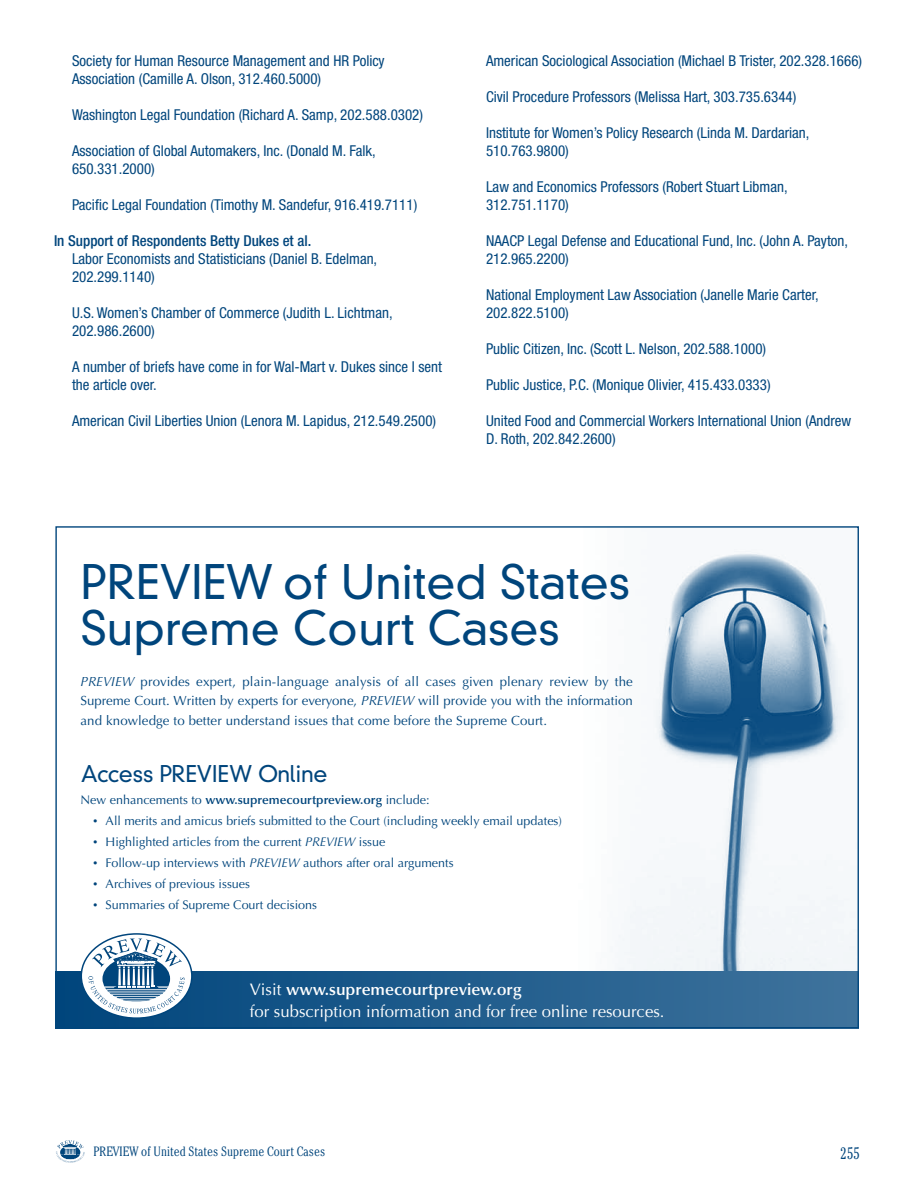
<style>
.page{position:relative;width:918px;height:1188px;background:#fff}
.page>*{position:absolute;margin:0;border:0;box-sizing:border-box;transform-origin:0 0}
.t1{font:300 46.05px/46px "DIN Neuzeit Grotesk Std";color:#00457c}
.t2{font:300 22.35px "DIN Neuzeit Grotesk Std";color:#00457c}
.t3{font:16.8px/22.4px "Optima LT Std";color:#fff}
.t4{font:300 condensed 16.5px "Cheltenham";color:#00457c}
.t5{font:condensed 15px/18px "Helvetica Neue";color:#00457c}
.t6{font:500 condensed 15px "Helvetica Neue";color:#00457c}
.t7{font:300 condensed 13.5px "Cheltenham";color:#00457c}
.t8{font:13.2px/19.5px "Optima LT Std";letter-spacing:.01em;color:#00457c;text-align:justify}
.t9{font:12.6px "Optima LT Std";color:#00457c}
.t10{font:600 12.6px "Optima LT Std";color:#00457c}
.s1{font-style:italic}
.s2{font-weight:400}
.s3{font-family:"Times New Roman"}
.s4{font-weight:600}
</style>
<div class="page">
<svg style="left:56px;top:1140px;width:29px;height:23px"></svg>
<img style="left:57px;top:549px;width:800px;height:423px">
<div style="left:55px;top:972px;width:804px;height:56px;background:linear-gradient(to right,#00457c,#3f739c)"></div>
<svg style="left:81px;top:934px;width:111px;height:84px"></svg>
<div style="left:81px;top:933px;width:112px;height:86px;border:2px solid #00457c;border-radius:50%"></div>
<svg style="left:88px;top:939px;width:97px;height:75px"></svg>
<p class="t5" style="left:72px;top:51px;width:314px">Society for Human Resource Management and HR Policy<br>Association (Camille A. Olson, 312.460.5000)</p>
<p class="t5" style="left:72px;top:105px;width:353px">Washington Legal Foundation (Richard A. Samp, 202.588.0302)</p>
<p class="t5" style="left:72px;top:141px;width:305px">Association of Global Automakers, Inc. (Donald M. Falk,<br>650.331.2000)</p>
<p class="t5" style="left:72px;top:195px;width:347px">Pacific Legal Foundation (Timothy M. Sandefur, 916.419.7111)</p>
<p class="t6" style="left:54px;top:232px;width:259px">In Support of Respondents Betty Dukes et al.</p>
<p class="t5" style="left:72px;top:249px;width:307px">Labor Economists and Statisticians (Daniel B. Edelman,<br>202.299.1140)</p>
<p class="t5" style="left:72px;top:303px;width:322px">U.S. Women’s Chamber of Commerce (Judith L. Lichtman,<br>202.986.2600)</p>
<p class="t5" style="left:72px;top:357px;width:372px">A number of briefs have come in for Wal-Mart v. Dukes since I sent the article over.</p>
<p class="t5" style="left:72px;top:411px;width:366px">American Civil Liberties Union (Lenora M. Lapidus, 212.549.2500)</p>
<p class="t5" style="left:486px;top:51px;width:378px">American Sociological Association (Michael B Trister, 202.328.1666)</p>
<p class="t5" style="left:486px;top:87px;width:312px">Civil Procedure Professors (Melissa Hart, 303.735.6344)</p>
<p class="t5" style="left:486px;top:123px;width:325px">Institute for Women’s Policy Research (Linda M. Dardarian,<br>510.763.9800)</p>
<p class="t5" style="left:486px;top:177px;width:303px">Law and Economics Professors (Robert Stuart Libman,<br>312.751.1170)</p>
<p class="t5" style="left:486px;top:231px;width:364px">NAACP Legal Defense and Educational Fund, Inc. (John A. Payton,<br>212.965.2200)</p>
<p class="t5" style="left:486px;top:285px;width:334px">National Employment Law Association (Janelle Marie Carter,<br>202.822.5100)</p>
<p class="t5" style="left:486px;top:339px;width:282px">Public Citizen, Inc. (Scott L. Nelson, 202.588.1000)</p>
<p class="t5" style="left:486px;top:375px;width:286px">Public Justice, P.C. (Monique Olivier, 415.433.0333)</p>
<p class="t5" style="left:486px;top:411px;width:367px">United Food and Commercial Workers International Union (Andrew<br>D. Roth, 202.842.2600)</p>
<h1 class="t1" style="left:81px;top:559px;width:551px">PREVIEW of United States<br>Supreme Court Cases</h1>
<p class="t8" style="left:81px;top:672px;width:554px"><span class="s1">PREVIEW</span> provides expert, plain-language analysis of all cases given plenary review by the Supreme Court. Written by experts for everyone, <span class="s1">PREVIEW</span> will provide you with the information and knowledge to better understand issues that come before the Supreme Court.</p>
<h2 class="t2" style="left:81px;top:760px;width:248px">Access PREVIEW Online</h2>
<p class="t10" style="left:81px;top:793px;width:351px"><span class="s2">New enhancements to</span> www.supremecourtpreview.org <span class="s2">include:</span></p>
<p class="t9" style="left:93px;top:814px;width:470px"><span class="s3">•</span> All merits and amicus briefs submitted to the Court (including weekly email updates)</p>
<p class="t9" style="left:93px;top:835px;width:294px"><span class="s3">•</span> Highlighted articles from the current <span class="s1">PREVIEW</span> issue</p>
<p class="t9" style="left:93px;top:855px;width:362px"><span class="s3">•</span> Follow-up interviews with <span class="s1">PREVIEW</span> authors after oral arguments</p>
<p class="t9" style="left:93px;top:876px;width:158px"><span class="s3">•</span> Archives of previous issues</p>
<p class="t9" style="left:93px;top:897px;width:225px"><span class="s3">•</span> Summaries of Supreme Court decisions</p>
<p class="t3" style="left:250px;top:978px;width:416px">Visit <span class="s4">www.supremecourtpreview.org<br></span>for subscription information and for free online resources.</p>
<p class="t7" style="left:94px;top:1144px;width:233px">PREVIEW of United States Supreme Court Cases</p>
<p class="t4" style="left:841px;top:1143px;width:21px">255</p>
</div>
